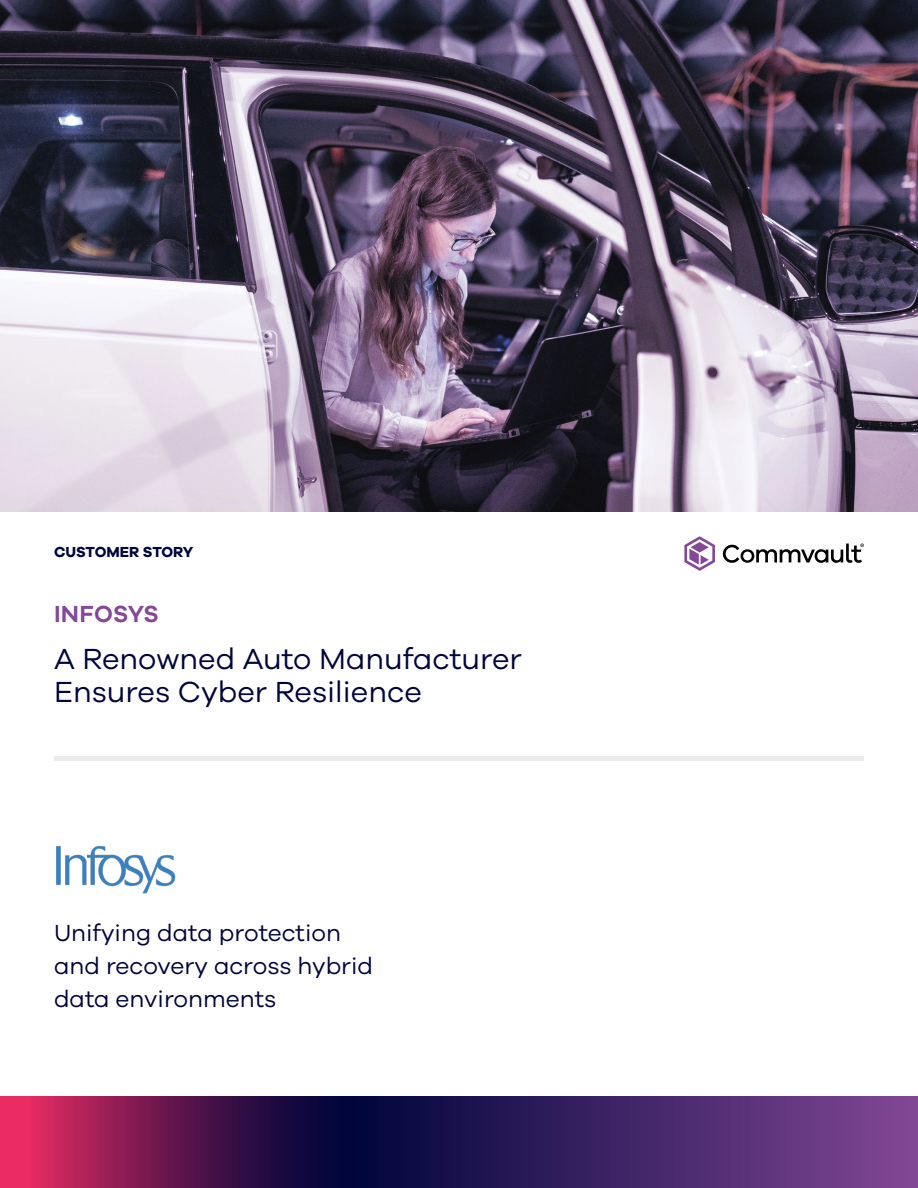
<style>
.page{position:relative;width:918px;height:1188px;background:#fff}
.page>*{position:absolute;margin:0;border:0;box-sizing:border-box;transform-origin:0 0}
.t1{font:30px/33px "Galano Grotesque";color:#00053b}
.t2{font:24px/33px "Galano Grotesque";color:#00053b}
.t3{font:600 24px "Galano Grotesque";letter-spacing:.01em;color:#844896}
.t4{font:700 15px "Galano Grotesque";color:#00053b}
</style>
<div class="page">
<div style="left:54px;top:756px;width:810px;height:5px;background:#eaeaea"></div>
<svg style="left:684px;top:536px;width:31px;height:35px"></svg>
<svg style="left:722px;top:543px;width:142px;height:20px"></svg>
<svg style="left:0;top:1096px;width:918px;height:92px;background:#51205d"></svg>
<img style="left:0;top:0;width:918px;height:512px">
<img style="left:56px;top:846px;width:120px;height:48px">
<p class="t4" style="left:54px;top:543px;width:141px">CUSTOMER STORY</p>
<p class="t3" style="left:54px;top:599px;width:106px">INFOSYS</p>
<p class="t1" style="left:54px;top:641px;width:469px">A Renowned Auto Manufacturer<br>Ensures Cyber Resilience</p>
<p class="t2" style="left:54px;top:915px;width:321px">Unifying data protection and recovery across hybrid data environments</p>
</div>
